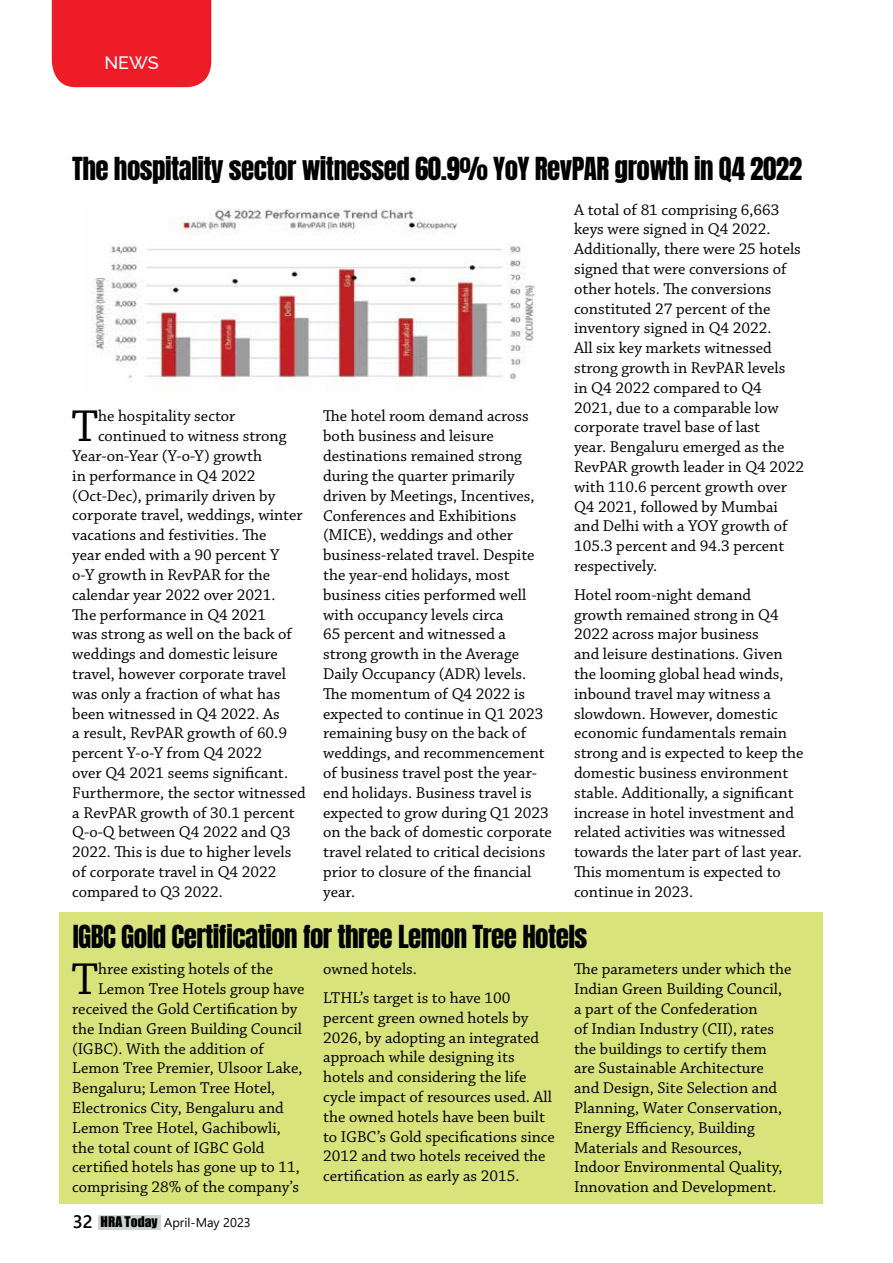
<style>
.page{position:relative;width:893px;height:1263px;background:#fff}
.page>*{position:absolute;margin:0;border:0;box-sizing:border-box;transform-origin:0 0}
.t1{font:46.95px "Chaparral Pro";color:#000}
.t2{font:27px "Anton";letter-spacing:-.02em;color:#000}
.t3{font:500 18px "Raleway";color:#fff}
.t4{font:16.5px/19.8px "Chaparral Pro";color:#000}
.t5{font:12.75px "Segoe UI";color:#000}
.s1{font-weight:600;font-size:18px}
.s2{font-family:"Impact";font-size:13.5px}
</style>
<div class="page">
<div style="left:99px;top:1215px;width:62px;height:14px;background:#d1d3d4"></div>
<div style="left:60px;top:912px;width:763px;height:292px;background:#d8e37b"></div>
<img style="left:92px;top:209px;width:444px;height:182px">
<div style="left:52px;top:0;width:159px;height:87px;background:#ed1c27"></div>
<p class="t3" style="left:104px;top:48px;width:56px">NEWS</p>
<h2 class="t2" style="left:72px;top:154px;width:731px">The hospitality sector witnessed 60.9% YoY RevPAR growth in Q4 2022</h2>
<h1 class="t1" style="left:71px;top:400px;width:28px">T</h1>
<p class="t4" style="left:98px;top:407px;width:139px">he hospitality sector</p>
<p class="t4" style="left:98px;top:427px;width:190px">continued to witness strong</p>
<p class="t4" style="left:72px;top:447px;width:191px">Year-on-Year (Y-o-Y) growth</p>
<p class="t4" style="left:72px;top:466px;width:185px">in performance in Q4 2022</p>
<p class="t4" style="left:72px;top:486px;width:205px">(Oct-Dec), primarily driven by</p>
<p class="t4" style="left:72px;top:506px;width:232px">corporate travel, weddings, winter</p>
<p class="t4" style="left:72px;top:526px;width:196px">vacations and festivities. The</p>
<p class="t4" style="left:72px;top:546px;width:209px">year ended with a 90 percent Y</p>
<p class="t4" style="left:72px;top:565px;width:199px">o-Y growth in RevPAR for the</p>
<p class="t4" style="left:72px;top:585px;width:205px">calendar year 2022 over 2021.</p>
<p class="t4" style="left:72px;top:605px;width:195px">The performance in Q4 2021</p>
<p class="t4" style="left:72px;top:625px;width:221px">was strong as well on the back of</p>
<p class="t4" style="left:72px;top:645px;width:207px">weddings and domestic leisure</p>
<p class="t4" style="left:72px;top:664px;width:215px">travel, however corporate travel</p>
<p class="t4" style="left:72px;top:684px;width:209px">was only a fraction of what has</p>
<p class="t4" style="left:72px;top:704px;width:209px">been witnessed in Q4 2022. As</p>
<p class="t4" style="left:72px;top:724px;width:216px">a result, RevPAR growth of 60.9</p>
<p class="t4" style="left:72px;top:744px;width:191px">percent Y-o-Y from Q4 2022</p>
<p class="t4" style="left:72px;top:763px;width:217px">over Q4 2021 seems significant.</p>
<p class="t4" style="left:72px;top:783px;width:235px">Furthermore, the sector witnessed</p>
<p class="t4" style="left:72px;top:803px;width:224px">a RevPAR growth of 30.1 percent</p>
<p class="t4" style="left:72px;top:823px;width:220px">Q-o-Q between Q4 2022 and Q3</p>
<p class="t4" style="left:72px;top:843px;width:221px">2022. This is due to higher levels</p>
<p class="t4" style="left:72px;top:862px;width:206px">of corporate travel in Q4 2022</p>
<p class="t4" style="left:72px;top:882px;width:152px">compared to Q3 2022.</p>
<p class="t4" style="left:323px;top:407px;width:230px">The hotel room demand across both business and leisure destinations remained strong during the quarter primarily driven by Meetings, Incentives,<br>Conferences and Exhibitions (MICE), weddings and other business-related travel. Despite the year-end holidays, most business cities performed well with occupancy levels circa<br>65 percent and witnessed a strong growth in the Average<br>Daily Occupancy (ADR) levels.<br>The momentum of Q4 2022 is expected to continue in Q1 2023 remaining busy on the back of weddings, and recommencement of business travel post the year&shy;end holidays. Business travel is expected to grow during Q1 2023 on the back of domestic corporate travel related to critical decisions prior to closure of the financial year.</p>
<p class="t4" style="left:574px;top:200px;width:231px">A total of 81 comprising 6,663 keys were signed in Q4 2022.<br>Additionally, there were 25 hotels signed that were conversions of other hotels. The conversions constituted 27 percent of the inventory signed in Q4 2022.<br>All six key markets witnessed strong growth in RevPAR levels<br>in Q4 2022 compared to Q4<br>2021, due to a comparable low corporate travel base of last<br>year. Bengaluru emerged as the<br>RevPAR growth leader in Q4 2022 with 110.6 percent growth over<br>Q4 2021, followed by Mumbai and Delhi with a YOY growth of<br>105.3 percent and 94.3 percent respectively.</p>
<p class="t4" style="left:574px;top:585px;width:231px">Hotel room-night demand growth remained strong in Q4<br>2022 across major business<br>and leisure destinations. Given the looming global head winds, inbound travel may witness a slowdown. However, domestic economic fundamentals remain strong and is expected to keep the domestic business environment stable. Additionally, a significant increase in hotel investment and related activities was witnessed towards the later part of last year.<br>This momentum is expected to continue in 2023.</p>
<h2 class="t2" style="left:73px;top:922px;width:516px">IGBC Gold Certification for three Lemon Tree Hotels</h2>
<h1 class="t1" style="left:71px;top:953px;width:28px">T</h1>
<p class="t4" style="left:98px;top:960px;width:177px">hree existing hotels of the</p>
<p class="t4" style="left:98px;top:980px;width:208px">Lemon Tree Hotels group have</p>
<p class="t4" style="left:72px;top:999px;width:227px">received the Gold Certification by</p>
<p class="t4" style="left:72px;top:1019px;width:231px">the Indian Green Building Council</p>
<p class="t4" style="left:72px;top:1039px;width:193px">(IGBC). With the addition of</p>
<p class="t4" style="left:72px;top:1059px;width:232px">Lemon Tree Premier, Ulsoor Lake,</p>
<p class="t4" style="left:72px;top:1079px;width:205px">Bengaluru; Lemon Tree Hotel,</p>
<p class="t4" style="left:72px;top:1098px;width:213px">Electronics City, Bengaluru and</p>
<p class="t4" style="left:72px;top:1118px;width:210px">Lemon Tree Hotel, Gachibowli,</p>
<p class="t4" style="left:72px;top:1138px;width:194px">the total count of IGBC Gold</p>
<p class="t4" style="left:72px;top:1158px;width:229px">certified hotels has gone up to 11,</p>
<p class="t4" style="left:72px;top:1178px;width:228px">comprising 28% of the company’s</p>
<p class="t5" style="left:73px;top:1210px;width:180px"><span class="s1">32</span> <span class="s2">HRA Today</span> April-May 2023</p>
<p class="t4" style="left:323px;top:955px;width:189px;line-height:28.7px">owned hotels.<br>LTHL’s target is to have 100</p>
<p class="t4" style="left:323px;top:1008px;width:233px">percent green owned hotels by<br>2026, by adopting an integrated approach while designing its hotels and considering the life cycle impact of resources used. All the owned hotels have been built to IGBC’s Gold specifications since<br>2012 and two hotels received the certification as early as 2015.</p>
<p class="t4" style="left:574px;top:960px;width:219px">The parameters under which the<br>Indian Green Building Council, a part of the Confederation<br>of Indian Industry (CII), rates the buildings to certify them are Sustainable Architecture and Design, Site Selection and<br>Planning, Water Conservation,<br>Energy Efficiency, Building<br>Materials and Resources,<br>Indoor Environmental Quality,<br>Innovation and Development.</p>
</div>
